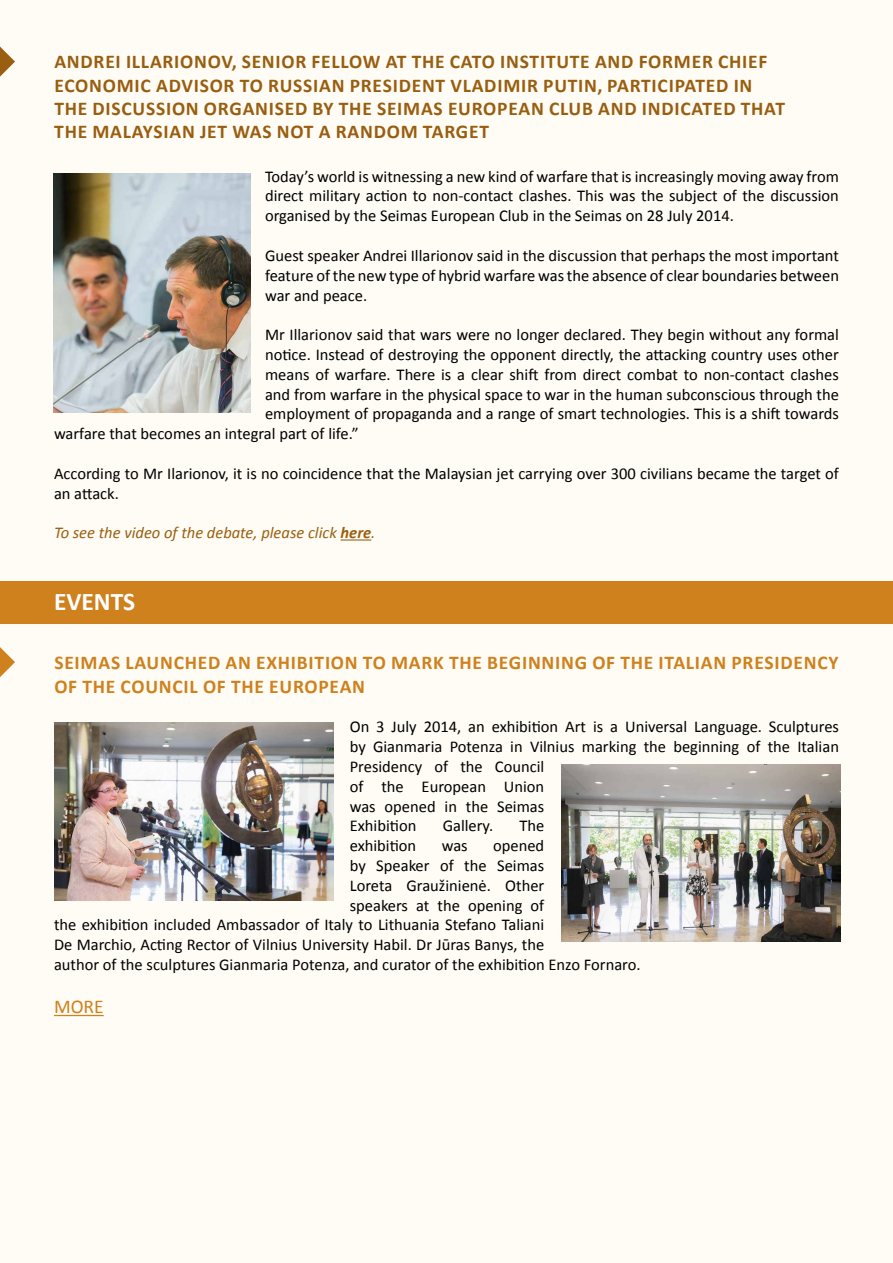
<style>
.page{position:relative;width:893px;height:1263px;background:#fefcf5}
.page>*{position:absolute;margin:0;border:0;box-sizing:border-box;transform-origin:0 0}
.t1{font:700 25.5px "Calibri";color:#fff}
.t2{font:700 19.5px/23.4px "Calibri";letter-spacing:.04em;color:#995e10}
.t3{font:700 19.5px "Calibri";letter-spacing:.04em;color:#ce811d}
.t4{font:19.5px "Calibri";color:#ce811d}
.t5{font:16.5px/19.8px "Calibri";color:#000;text-align:justify}
.t6{font:italic 16.5px "Calibri";color:#995e10}
.s1{font-weight:700}
</style>
<div class="page">
<hr style="left:341px;top:539px;width:30px;height:1px;background:#995e10">
<svg style="left:0;top:47px;width:15px;height:30px"></svg>
<img style="left:54px;top:173px;width:196px;height:239px">
<div style="left:0;top:581px;width:893px;height:43px;background:#ce811d"></div>
<hr style="left:54px;top:1015px;width:50px;height:1px;background:#ce811d">
<img style="left:561px;top:764px;width:279px;height:177px">
<img style="left:54px;top:723px;width:279px;height:177px">
<svg style="left:0;top:647px;width:15px;height:30px"></svg>
<p class="t2" style="left:54px;top:50px;width:715px">ANDREI ILLARIONOV, SENIOR FELLOW AT THE CATO INSTITUTE AND FORMER CHIEF<br>ECONOMIC ADVISOR TO RUSSIAN</p>
<p class="t2" style="left:350px;top:73px;width:21px">PRESI</p>
<p class="t2" style="left:399px;top:73px;width:25px">DENT</p>
<p class="t2" style="left:450px;top:73px;width:58px">VLADIMIR</p>
<p class="t2" style="left:543px;top:73px;width:23px">PUTIN</p>
<p class="t2" style="left:597px;top:73px;width:21px">, PARTI</p>
<p class="t2" style="left:658px;top:73px;width:21px">CIPATE</p>
<p class="t2" style="left:716px;top:73px;width:27px">D IN</p>
<p class="t2" style="left:54px;top:97px;width:12px">THE</p>
<p class="t2" style="left:93px;top:97px;width:51px">DISCUSSI</p>
<p class="t2" style="left:172px;top:97px;width:82px">ON ORGANISE</p>
<p class="t2" style="left:295px;top:97px;width:56px">D BY THE</p>
<p class="t2" style="left:377px;top:97px;width:22px">SEIMAS</p>
<p class="t2" style="left:448px;top:97px;width:62px">EUROPEAN</p>
<p class="t2" style="left:549px;top:97px;width:12px">CLUB</p>
<p class="t2" style="left:598px;top:97px;width:155px">AND INDICATED THAT</p>
<p class="t2" style="left:54px;top:120px;width:436px">THE MALAYSIAN JET WAS NOT A RANDOM TARGET</p>
<p class="t5" style="left:265px;top:166px;width:575px">Today’s world is witnessing a new kind of warfare that is increasingly moving away from direct military action to non-contact clashes. This was the subject of the discussion organised by the Seimas European Club in the Seimas on 28 July 2014.</p>
<p class="t5" style="left:265px;top:246px;width:575px">Guest speaker Andrei I llarionov said in the discussion that perhaps the most important feature of the new type of hybrid warfare was the absence of clear boundaries between war and peace.</p>
<p class="t5" style="left:265px;top:325px;width:575px">M r I llarionov said that wars were no longer declared. They begin without any formal</p>
<p class="t5" style="left:265px;top:345px;width:575px">notice. I nstead of destroying the opponent directly, the attacking country uses other</p>
<p class="t5" style="left:265px;top:364px;width:575px">means of warfare. There is a clear shift from direct combat to non-contact clashes</p>
<p class="t5" style="left:265px;top:384px;width:575px">and from warfare in the physical space to war in the human subconscious through the</p>
<p class="t5" style="left:265px;top:404px;width:575px">employment of propaganda and a range of smart technologies. This is a shift towards</p>
<p class="t5" style="left:54px;top:424px;width:306px">warfare that becomes an integral part of life.”</p>
<p class="t5" style="left:54px;top:463px;width:787px">According to M r I larionov, it is no coincidence that the Malaysian jet carrying over 300 civilians became the target of an attack.</p>
<p class="t6" style="left:54px;top:521px;width:323px">To see the video of the debate, please click <span class="s1">here</span>.</p>
<h1 class="t1" style="left:54px;top:585px;width:83px">EVENTS</h1>
<p class="t3" style="left:54px;top:650px;width:22px">SEIMAS</p>
<p class="t3" style="left:125px;top:650px;width:13px">LAUN</p>
<p class="t3" style="left:174px;top:650px;width:114px">CHED AN EXHIBITI</p>
<p class="t3" style="left:331px;top:650px;width:75px">ON TO MAR</p>
<p class="t3" style="left:433px;top:650px;width:28px">K THE</p>
<p class="t3" style="left:487px;top:650px;width:46px">BEGINNIN</p>
<p class="t3" style="left:575px;top:650px;width:58px">G OF THE</p>
<p class="t3" style="left:658px;top:650px;width:18px">ITALIAN</p>
<p class="t3" style="left:731px;top:650px;width:21px">PRESI</p>
<p class="t3" style="left:780px;top:650px;width:59px">DENCY</p>
<p class="t3" style="left:54px;top:674px;width:40px">OF THE</p>
<p class="t3" style="left:121px;top:674px;width:123px">COUNCIL OF THE</p>
<p class="t3" style="left:269px;top:674px;width:62px">EUROPEAN</p>
<p class="t5" style="left:350px;top:717px;width:491px;text-align:left">On 3 July 2014, an exhibition Art is a U niversal Language. Sculptures by Gianmaria Potenza in Vilnius marking the beginning of the Italian Presidency of the Council<br>of the European U nion<br>was opened in the Seimas<br>Exhibition</p>
<p class="t5" style="left:443px;top:816px;width:52px">Gallery.</p>
<p class="t5" style="left:519px;top:816px;width:26px">The</p>
<p class="t5" style="left:350px;top:836px;width:68px">exhibition</p>
<p class="t5" style="left:442px;top:836px;width:27px">was</p>
<p class="t5" style="left:493px;top:836px;width:53px">opened</p>
<p class="t5" style="left:350px;top:856px;width:196px">by Speaker of the Seimas</p>
<p class="t5" style="left:350px;top:875px;width:196px">Loreta Graužinienė. Other</p>
<p class="t5" style="left:350px;top:895px;width:196px">speakers at the opening of</p>
<p class="t5" style="left:54px;top:915px;width:492px">the exhibition included Ambassador of Italy to Lithuania Stefano Taliani</p>
<p class="t5" style="left:54px;top:935px;width:492px">De Marchio, Acting Rector of Vilnius U niversity Habil. Dr Jūras Banys, the</p>
<p class="t5" style="left:54px;top:955px;width:588px">author of the sculptures Gianmaria Potenza, and curator of the exhibition Enzo Fornaro.</p>
<p class="t4" style="left:54px;top:994px;width:13px">MORE</p>
</div>
